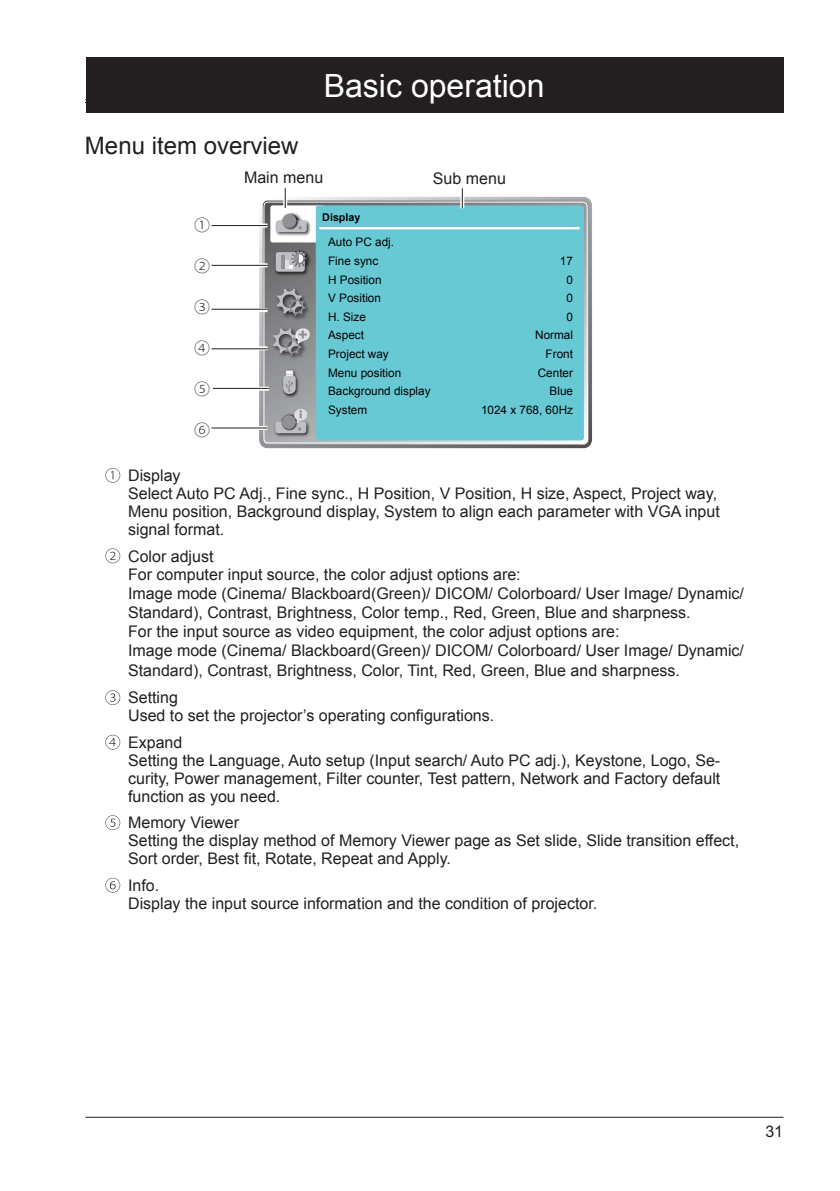
<style>
.page{position:relative;width:840px;height:1191px;background:#fff}
.page>*{position:absolute;margin:0;border:0;box-sizing:border-box;transform-origin:0 0}
.主標題{font:32px "Arial";color:#fff}
.附標題{font:24px "Arial";color:#231f20}
.t1{font:16px/18px "Arial";color:#231f20}
.t2{font:300 16px "Koz Go Pro";color:#231f20}
.t3{font:11.8px/18.6px "Arial";color:#030303}
.t4{font:700 10.8px "Arial";color:#030303}
</style>
<div class="page">
<hr style="left:85px;top:102px;width:697px;height:1px;background:#031612">
<hr style="left:85px;top:99px;width:697px;height:1px;background:#031612">
<hr style="left:85px;top:1116px;width:698px;height:1px;background:#231f20">
<div style="left:86px;top:57px;width:697px;height:55px;background:#231f20"></div>
<svg style="left:105px;top:468px;width:15px;height:15px"></svg>
<svg style="left:105px;top:548px;width:15px;height:15px"></svg>
<svg style="left:105px;top:690px;width:15px;height:15px"></svg>
<svg style="left:105px;top:734px;width:15px;height:15px"></svg>
<svg style="left:105px;top:815px;width:15px;height:15px"></svg>
<svg style="left:105px;top:877px;width:15px;height:15px"></svg>
<div style="left:259px;top:197px;width:332px;height:251px;border:4px solid #fff;border-radius:7px"></div>
<svg style="left:263px;top:201px;width:324px;height:242px;background:#9ca1a4"></svg>
<div style="left:270px;top:205px;width:55px;height:37px;background:#fff;border-radius:2px"></div>
<img style="left:275px;top:212px;width:36px;height:24px">
<div style="left:276px;top:220px;width:30px;height:12px;background:#bec0c3;border-radius:3px"></div>
<img style="left:281px;top:213px;width:18px;height:17px">
<div style="left:282px;top:214px;width:14px;height:14px;background:#919195;border-radius:50%"></div>
<img style="left:273px;top:285px;width:40px;height:38px">
<svg style="left:277px;top:289px;width:28px;height:27px"></svg>
<div style="left:315px;top:205px;width:268px;height:235px;background:#66c9d4;border-radius:3px"></div>
<img style="left:272px;top:411px;width:40px;height:28px">
<div style="left:275px;top:421px;width:31px;height:12px;background:#bec0c3;border-radius:3px"></div>
<img style="left:280px;top:414px;width:13px;height:17px">
<div style="left:282px;top:415px;width:14px;height:14px;background:#919195;border-radius:50%"></div>
<svg style="left:293px;top:408px;width:15px;height:23px"></svg>
<img style="left:269px;top:325px;width:40px;height:37px">
<svg style="left:273px;top:328px;width:37px;height:27px"></svg>
<hr style="left:319px;top:227px;width:260px;height:2px;background:#fff">
<img style="left:273px;top:247px;width:40px;height:30px">
<div style="left:275px;top:252px;width:29px;height:20px;background:#bec0c3;border-radius:3px"></div>
<hr style="left:281px;top:255px;width:4px;height:13px;background:#919195">
<img style="left:307px;top:250px;width:1px;height:17px">
<svg style="left:285px;top:250px;width:22px;height:18px"></svg>
<img style="left:280px;top:367px;width:21px;height:32px">
<div style="left:285px;top:370px;width:8px;height:9px;background:#fff"></div>
<div style="left:285px;top:370px;width:8px;height:9px;border:1px solid #919195"></div>
<svg style="left:283px;top:374px;width:12px;height:20px"></svg>
<svg style="left:212px;top:223px;width:55px;height:4px"></svg>
<svg style="left:211px;top:263px;width:56px;height:4px"></svg>
<svg style="left:211px;top:308px;width:56px;height:4px"></svg>
<svg style="left:211px;top:346px;width:56px;height:4px"></svg>
<svg style="left:213px;top:387px;width:56px;height:4px"></svg>
<svg style="left:211px;top:426px;width:56px;height:4px"></svg>
<hr style="left:211px;top:225px;width:56px;height:1px;background:#231f20">
<hr style="left:211px;top:265px;width:56px;height:1px;background:#231f20">
<hr style="left:211px;top:309px;width:56px;height:1px;background:#231f20">
<hr style="left:211px;top:348px;width:56px;height:1px;background:#231f20">
<hr style="left:213px;top:388px;width:56px;height:1px;background:#231f20">
<hr style="left:211px;top:427px;width:56px;height:1px;background:#231f20">
<svg style="left:283px;top:188px;width:4px;height:20px"></svg>
<svg style="left:460px;top:188px;width:4px;height:20px"></svg>
<svg style="left:284px;top:188px;width:1px;height:20px"></svg>
<svg style="left:461px;top:188px;width:1px;height:20px"></svg>
<p class="附標題" style="left:85px;top:130px;width:215px">Menu item overview</p>
<p class="主標題" style="left:323px;top:64px;width:222px">Basic operation</p>
<p class="t2" style="left:194px;top:214px;width:17px">①</p>
<p class="t2" style="left:194px;top:255px;width:17px">②</p>
<p class="t2" style="left:194px;top:296px;width:17px">③</p>
<p class="t2" style="left:194px;top:337px;width:17px">④</p>
<p class="t2" style="left:194px;top:379px;width:17px">⑤</p>
<p class="t2" style="left:194px;top:420px;width:17px">⑥</p>
<p class="t1" style="left:244px;top:169px;width:81px">Main menu</p>
<p class="t1" style="left:432px;top:170px;width:74px">Sub menu</p>
<p class="t4" style="left:322px;top:210px;width:40px">Display</p>
<p class="t3" style="left:328px;top:233px;width:104px">Auto PC adj.<br>Fine sync<br>H Position<br>V Position<br>H. Size<br>Aspect<br>Project way<br>Menu position<br>Background display<br>System</p>
<p class="t3" style="left:480px;top:251px;width:93px;text-align:right">17<br>0<br>0<br>0<br>Normal<br>Front<br>Center<br>Blue<br>1024 x 768, 60Hz</p>
<p class="t1" style="left:128px;top:466px;width:54px">Display</p>
<p class="t1" style="left:128px;top:484px;width:593px">Select Auto PC Adj., Fine sync., H Position, V Position, H size, Aspect, Project way,<br>Menu position, Background display, System to align each parameter with VGA input signal format.</p>
<p class="t1" style="left:128px;top:547px;width:87px">Color adjust</p>
<p class="t1" style="left:128px;top:565px;width:394px">For computer input source, the color adjust options are:</p>
<p class="t1" style="left:128px;top:584px;width:617px;line-height:19.2px">Image mode (Cinema/ Blackboard(Green)/ DICOM/ Colorboard/ User Image/ Dynamic/<br>Standard), Contrast, Brightness, Color temp., Red, Green, Blue and sharpness.</p>
<p class="t1" style="left:128px;top:623px;width:492px">For the input source as video equipment, the color adjust options are:</p>
<p class="t1" style="left:128px;top:641px;width:617px;line-height:19.2px">Image mode (Cinema/ Blackboard(Green)/ DICOM/ Colorboard/ User Image/ Dynamic/<br>Standard), Contrast, Brightness, Color, Tint, Red, Green, Blue and sharpness.</p>
<p class="t1" style="left:128px;top:689px;width:51px">Setting</p>
<p class="t1" style="left:128px;top:707px;width:367px">Used to set the projector’s operating configurations.</p>
<p class="t1" style="left:128px;top:733px;width:56px">Expand</p>
<p class="t1" style="left:128px;top:751px;width:593px;text-align:justify">Setting the Language, Auto setup (Input search/ Auto PC adj.), Keystone, Logo, Se&shy;curity, Power management, Filter counter, Test pattern, Network and Factory default function as you need.</p>
<p class="t1" style="left:128px;top:814px;width:112px">Memory Viewer</p>
<p class="t1" style="left:128px;top:832px;width:612px">Setting the display method of Memory Viewer page as Set slide, Slide transition effect,<br>Sort order, Best fit, Rotate, Repeat and Apply.</p>
<p class="t1" style="left:128px;top:876px;width:33px">Info.</p>
<p class="t1" style="left:128px;top:894px;width:470px">Display the input source information and the condition of projector.</p>
<p class="t1" style="left:765px;top:1122px;width:19px">31</p>
</div>
